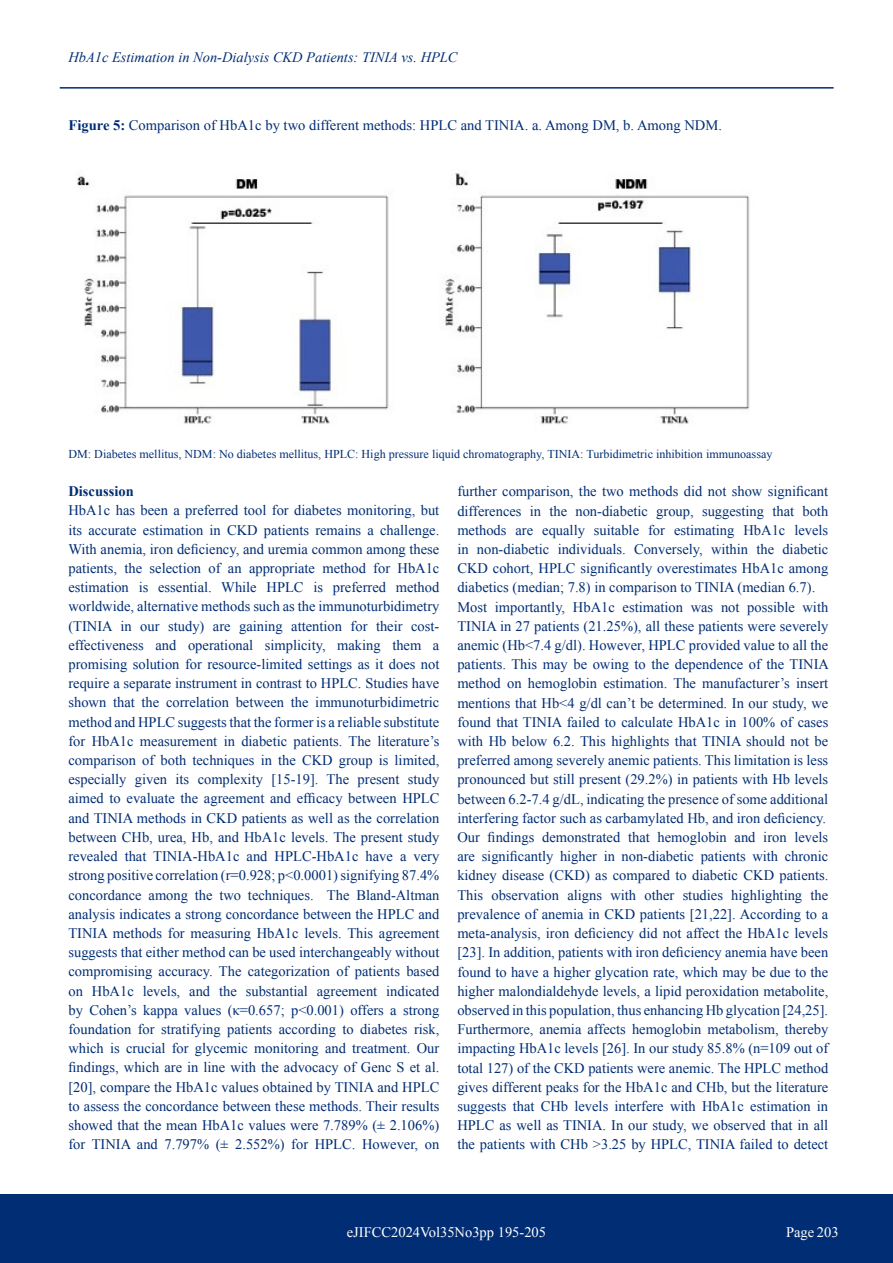
<style>
.page{position:relative;width:893px;height:1263px;background:#fff}
.page>*{position:absolute;margin:0;border:0;box-sizing:border-box;transform-origin:0 0}
.t1{font:14.55px/19.2px "Times New Roman";color:#012d74;text-align:justify}
.t2{font:14.55px "Times New Roman";color:#fff}
.t3{font:700 14.55px "Times New Roman";color:#012d74}
.t4{font:italic 14.4px "Times New Roman";color:#012d74}
.t5{font:12px "Times New Roman";color:#012d74}
.s1{font-weight:700}
</style>
<div class="page">
<div style="left:0;top:1195px;width:893px;height:68px;background:#012d74"></div>
<hr style="left:60px;top:87px;width:774px;height:2px;background:#012d74">
<img style="left:77px;top:173px;width:673px;height:251px">
<p class="t4" style="left:68px;top:47px;width:391px">HbA1c Estimation in Non-Dialysis CKD Patients: TINIA vs. HPLC</p>
<p class="t1" style="left:68px;top:116px;width:655px"><span class="s1">Figure 5:</span> Comparison of HbA1c by two different methods: HPLC and TINIA. a. Among DM, b. Among NDM.</p>
<p class="t5" style="left:68px;top:446px;width:705px">DM: Diabetes mellitus, NDM: No diabetes mellitus, HPLC: High pressure liquid chromatography, TINIA: Turbidimetric inhibition immunoassay</p>
<p class="t3" style="left:68px;top:481px;width:67px">Discussion</p>
<p class="t1" style="left:68px;top:501px;width:372px">HbA1c has been a preferred tool for diabetes monitoring, but its accurate estimation in CKD patients remains a challenge.<br>With anemia, iron deficiency, and uremia common among these patients, the selection of an appropriate method for HbA1c estimation is essential. While HPLC is preferred method worldwide, alternative methods such as the immunoturbidimetry (TINIA in our study) are gaining attention for their cost&shy;effectiveness and operational simplicity, making them a promising solution for resource-limited settings as it does not require a separate instrument in contrast to HPLC. Studies have shown that the correlation between the immunoturbidimetric method and HPLC suggests that the former is a reliable substitute for HbA1c measurement in diabetic patients. The literature’s comparison of both techniques in the CKD group is limited, especially given its complexity [15-19]. The present study aimed to evaluate the agreement and efficacy between HPLC and TINIA methods in CKD patients as well as the correlation between CHb, urea, Hb, and HbA1c levels. The present study revealed that TINIA-HbA1c and HPLC-HbA1c have a very strong positive correlation (r=0.928; p&lt;0.0001) signifying 87.4% concordance among the two techniques. The Bland-Altman analysis indicates a strong concordance between the HPLC and TINIA methods for measuring HbA1c levels. This agreement suggests that either method can be used interchangeably without compromising accuracy. The categorization of patients based on HbA1c levels, and the substantial agreement indicated by Cohen’s kappa values (κ=0.657; p&lt;0.001) offers a strong foundation for stratifying patients according to diabetes risk, which is crucial for glycemic monitoring and treatment. Our findings, which are in line with the advocacy of Genc S et al. [20], compare the HbA1c values obtained by TINIA and HPLC to assess the concordance between these methods. Their results showed that the mean HbA1c values were 7.789% (± 2.106%) for TINIA and 7.797% (± 2.552%) for HPLC. However, on</p>
<p class="t1" style="left:457px;top:482px;width:373px;text-align:left">further comparison, the two methods did not show significant differences in the non-diabetic group, suggesting that both methods are equally suitable for estimating HbA1c levels in non-diabetic individuals. Conversely, within the diabetic CKD cohort, HPLC significantly overestimates HbA1c among diabetics (median; 7.8) in comparison to TINIA (median 6.7).<br>Most importantly, HbA1c estimation was not possible with TINIA in 27 patients (21.25%), all these patients were severely anemic (Hb&lt;7.4 g/dl). However, HPLC provided value to all the patients. This may be owing to the dependence of the TINIA method on hemoglobin estimation. The manufacturer’s insert mentions that Hb&lt;4 g/dl can’t be determined. In our study, we found that TINIA failed to calculate HbA1c in 100% of cases with Hb below 6.2. This highlights that TINIA should not be preferred among severely anemic patients. This limitation is less pronounced but still present (29.2%) in patients with Hb levels between 6.2-7.4 g/dL, indicating the presence of some additional interfering factor such as carbamylated Hb, and iron deficiency.<br>Our findings demonstrated that hemoglobin and iron levels are significantly higher in non-diabetic patients with chronic kidney disease (CKD) as compared to diabetic CKD patients.<br>This observation aligns with other studies highlighting the prevalence of anemia in CKD patients [21,22]. According to a meta-analysis, iron deficiency did not affect the HbA1c levels [23]. In addition, patients with iron deficiency anemia have been found to have a higher glycation rate, which may be due to the higher malondialdehyde levels, a lipid peroxidation metabolite, observed in this population, thus enhancing Hb glycation [24,25].<br>Furthermore, anemia affects hemoglobin metabolism, thereby impacting HbA1c levels [26]. In our study 85.8% (n=109 out of total 127) of the CKD patients were anemic. The HPLC method gives different peaks for the HbA1c and CHb, but the literature suggests that CHb levels interfere with HbA1c estimation in HPLC as well as TINIA. In our study, we observed that in all the patients with CHb &gt;3.25 by HPLC, TINIA failed to detect</p>
<p class="t2" style="left:347px;top:1223px;width:201px">eJIFCC2024Vol35No3pp 195-205</p>
<p class="t2" style="left:786px;top:1223px;width:54px">Page 203</p>
</div>
